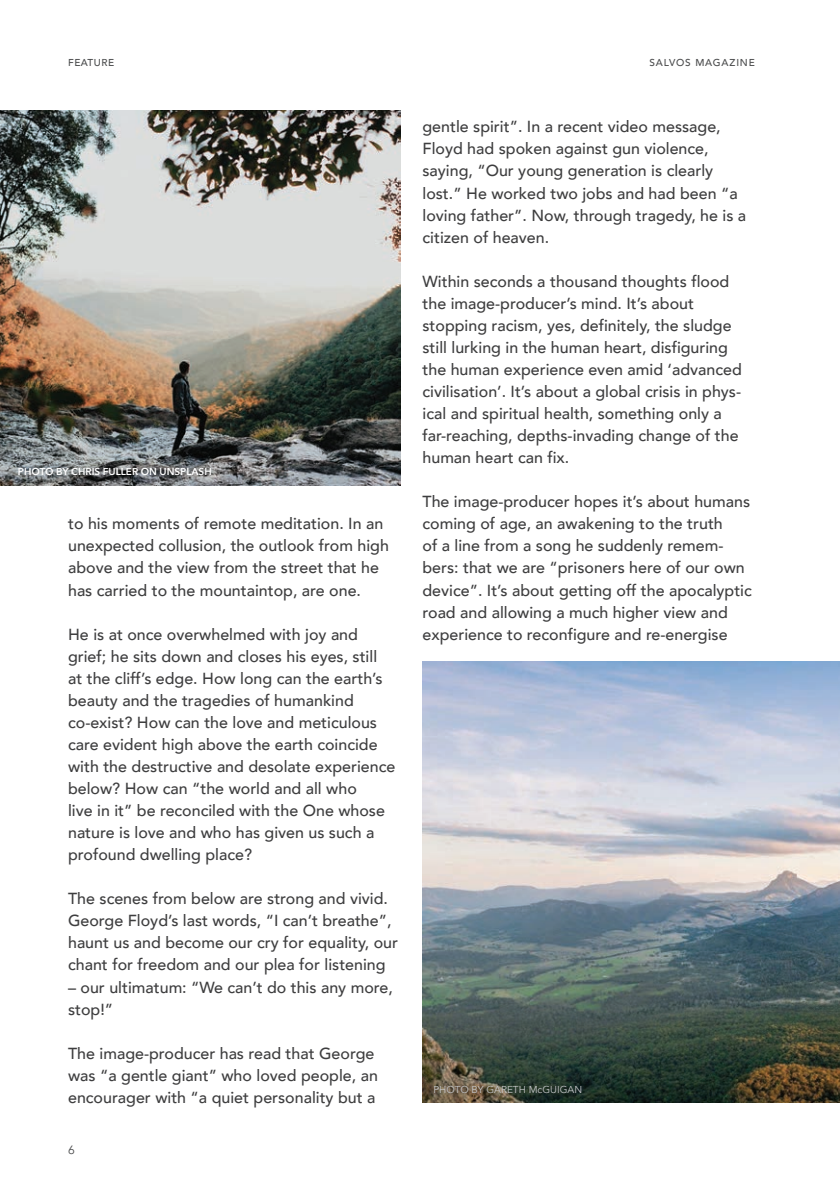
<style>
.page{position:relative;width:840px;height:1191px;background:#fff}
.page>*{position:absolute;margin:0;border:0;box-sizing:border-box;transform-origin:0 0}
.Body{font:500 16px/22px "Avenir";color:#3e3e3f}
.t1{font:12px "Avenir";color:#4b4c4d}
.Image_Credit{font:600 10px "Avenir Next";color:#fff}
.Image_Credit-2{font:10px "Avenir";color:#c7c8ca}
.Page_name_-_Left{font:500 10px "Avenir";letter-spacing:.08em;color:#4b4c4d}
.Page_name_-_Left-2{font:500 10px "Avenir";letter-spacing:.06em;color:#4b4c4d}
</style>
<div class="page">
<img style="left:422px;top:661px;width:417px;height:441px">
<img style="left:0;top:110px;width:400px;height:375px">
<div style="left:8px;top:457px;width:213px;height:29px;background:#231f20;opacity:.3"></div>
<div style="left:423px;top:1074px;width:169px;height:29px;background:#231f20;opacity:.3"></div>
<p class="Page_name_-_Left-2" style="left:68px;top:54px;width:47px">FEATURE</p>
<p class="Image_Credit" style="left:18px;top:463px;width:195px">PHOTO BY CHRIS FULLER ON UNSPLASH</p>
<p class="Body" style="left:68px;top:512px;width:322px">to his moments of remote meditation. In an unexpected collusion, the outlook from high above and the view from the street that he has carried to the mountaintop, are one.</p>
<p class="Body" style="left:68px;top:622px;width:328px">He is at once overwhelmed with joy and grief; he sits down and closes his eyes, still at the cliff’s edge. How long can the earth’s beauty and the tragedies of humankind co-exist? How can the love and meticulous care evident high above the earth coincide with the destructive and desolate experience below? How can “the world and all who<br>live in it” be reconciled with the One whose nature is love and who has given us such a profound dwelling place?</p>
<p class="Body" style="left:68px;top:887px;width:331px">The scenes from below are strong and vivid.<br>George Floyd’s last words, “I can’t breathe”, haunt us and become our cry for equality, our chant for freedom and our plea for listening</p>
<p class="Body" style="left:68px;top:975px;width:326px">– our ultimatum: “We can’t do this any more, stop!”</p>
<p class="Body" style="left:68px;top:1041px;width:311px">The image-producer has read that George was “a gentle giant” who loved people, an encourager with “a quiet personality but a</p>
<p class="t1" style="left:68px;top:1142px;width:8px">6</p>
<p class="Page_name_-_Left" style="left:649px;top:54px;width:107px">SALVOS MAGAZINE</p>
<p class="Body" style="left:422px;top:115px;width:325px">gentle spirit”. In a recent video message, Floyd had spoken against gun violence, saying, “Our young generation is clearly lost.” He worked two jobs and had been “a loving father”. Now, through tragedy, he is a citizen of heaven.</p>
<p class="Body" style="left:422px;top:269px;width:320px">Within seconds a thousand thoughts flood the image-producer’s mind. It’s about stopping racism, yes, definitely, the sludge still lurking in the human heart, disfiguring the human experience even amid ‘advanced civilisation’. It’s about a global crisis in phys&shy;ical and spiritual health, something only a far-reaching, depths-invading change of the human heart can fix.</p>
<p class="Body" style="left:422px;top:490px;width:330px">The image-producer hopes it’s about humans coming of age, an awakening to the truth<br>of a line from a song he suddenly remem&shy;bers: that we are “prisoners here of our own device”. It’s about getting off the apocalyptic road and allowing a much higher view and experience to reconfigure and re-energise</p>
<p class="Image_Credit-2" style="left:433px;top:1083px;width:150px">PHOTO BY GARETH McGUIGAN</p>
</div>
